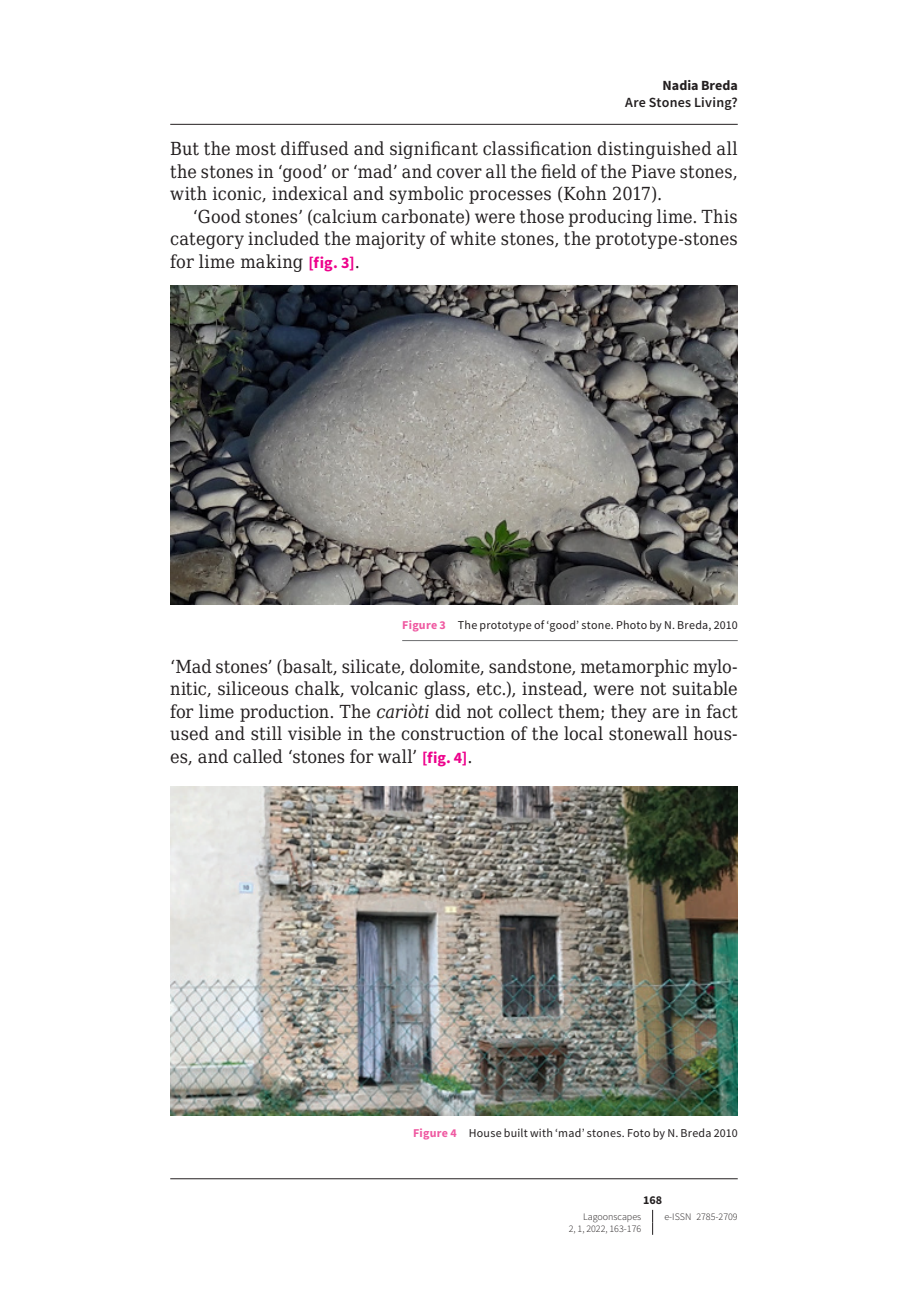
<style>
.page{position:relative;width:908px;height:1304px;background:#fff}
.page>*{position:absolute;margin:0;border:0;box-sizing:border-box;transform-origin:0 0}
.t1{font:18px/22.4px "DejaVu Serif Condensed";letter-spacing:.005em;color:#231f20;text-align:justify}
.t2{font:600 14px "Source Sans Pro";letter-spacing:.02em;color:#231f20}
.t3{font:700 14px "Source Sans Pro";color:#231f20}
.t4{font:12px "Source Sans Pro";letter-spacing:.02em;color:#231f20}
.t5{font:700 12px "Source Sans Pro";color:#231f20}
.t6{font:300 10px "Source Sans Pro";color:#231f20}
.s1{font-family:"Source Sans Pro";font-weight:700;font-size:16px;color:#ed028c}
.s2{font-weight:700;color:#ef59a1}
.s3{font-style:italic}
</style>
<div class="page">
<svg style="left:652px;top:1210px;width:1px;height:25px"></svg>
<hr style="left:402px;top:640px;width:335px;height:1px;background:#6c6d70">
<img style="left:170px;top:285px;width:567px;height:319px">
<img style="left:170px;top:787px;width:567px;height:329px">
<hr style="left:170px;top:124px;width:567px;height:1px;background:#231f20">
<hr style="left:170px;top:1178px;width:567px;height:1px;background:#231f20">
<p class="t3" style="left:662px;top:76px;width:77px">Nadia Breda</p>
<p class="t2" style="left:625px;top:94px;width:114px">Are Stones Living?</p>
<p class="t1" style="left:170px;top:137px;width:568px">But the most diffused and significant classification distinguished all the stones in ‘good’ or ‘mad’ and cover all the field of the Piave stones, with iconic, indexical and symbolic processes (Kohn 2017).</p>
<p class="t1" style="left:170px;top:205px;width:568px;text-indent:23px">‘Good stones’ (calcium carbonate) were those producing lime. This category included the majority of white stones, the prototype-stones for lime making <span class="s1">[fig. 3]</span>.</p>
<p class="t4" style="left:402px;top:618px;width:337px"><span class="s2">Figure 3</span> The prototype of ‘good’ stone. Photo by N. Breda, 2010</p>
<p class="t1" style="left:170px;top:655px;width:568px">‘Mad stones’ (basalt, silicate, dolomite, sandstone, metamorphic mylo&shy;nitic, siliceous chalk, volcanic glass, etc.), instead, were not suitable for lime production. The <span class="s3">cariòti</span> did not collect them; they are in fact used and still visible in the construction of the local stonewall hous&shy;es, and called ‘stones for wall’ <span class="s1">[fig. 4]</span>.</p>
<p class="t4" style="left:413px;top:1126px;width:326px"><span class="s2">Figure 4</span> House built with ‘mad’ stones. Foto by N. Breda 2010</p>
<p class="t5" style="left:642px;top:1192px;width:21px">168</p>
<p class="t6" style="left:583px;top:1210px;width:60px">Lagoonscapes</p>
<p class="t6" style="left:664px;top:1210px;width:75px">e-ISSN 2785-2709</p>
<p class="t6" style="left:568px;top:1223px;width:74px">2, 1, 2022, 163-176</p>
</div>
